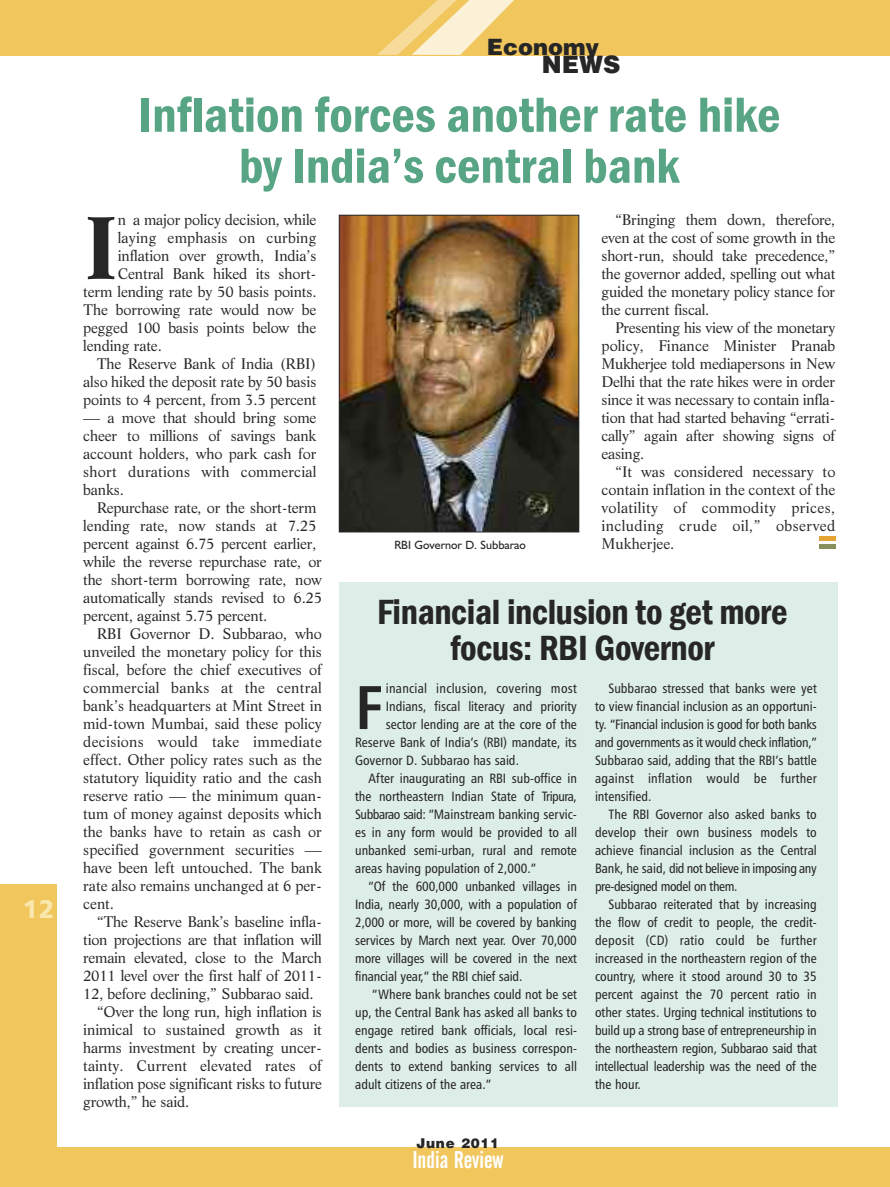
<style>
.page{position:relative;width:890px;height:1187px;background:#fff}
.page>*{position:absolute;margin:0;border:0;box-sizing:border-box;transform-origin:0 0}
.t1{font:700 86.55px "Life BT";color:#272627}
.t2{font:61.8px "Humanist 777 BT Bold Condensed B";color:#272627}
.t3{font:600 condensed 51px/51px "Franklin Gothic";color:#57a584;text-align:center}
.t4{font:600 condensed 36px/36px "Franklin Gothic";letter-spacing:-.01em;color:#272627;text-align:center}
.t5{font:25.5px "Humanist 777 BT Black B";color:#f9e7ad}
.t6{font:24px "Alternate Gothic No 2 BT";color:#fff}
.t7{font:900 24px "Helvetica";color:#272627}
.t8{font:900 22.5px "Helvetica";color:#272627}
.t9{font:15px/18px "Life BT";letter-spacing:-.015em;color:#272627;text-align:justify}
.t10{font:15px "Life BT";letter-spacing:.005em;color:#272627}
.t11{font:15px "Life BT";letter-spacing:.01em;color:#272627}
.t12{font:13.5px/18px "Humanist 777 BT Roman Condensed B";color:#272627;text-align:justify}
.t13{font:13.5px "Humanist 777 BT Roman Condensed B";letter-spacing:.02em;color:#272627}
.t14{font:900 13.5px "Helvetica";letter-spacing:.055em;color:#272627}
.t15{font:12px "Humanist 521 BT";color:#272627}
</style>
<div class="page">
<div style="left:0;top:0;width:890px;height:55px;background:#f0c65d"></div>
<div style="left:0;top:1147px;width:890px;height:40px;background:#f0c65d"></div>
<div style="left:0;top:884px;width:56px;height:303px;background:#f0c65d"></div>
<svg style="left:377px;top:0;width:137px;height:55px"></svg>
<div style="left:819px;top:536px;width:16px;height:5px;background:#e6a434"></div>
<div style="left:819px;top:544px;width:16px;height:5px;background:#86905b"></div>
<hr style="left:837px;top:583px;width:1px;height:524px;background:#ddede7">
<div style="left:339px;top:583px;width:498px;height:524px;background:#ddede7"></div>
<img style="left:341px;top:217px;width:236px;height:313px">
<div style="left:339px;top:215px;width:240px;height:317px;border:1px solid #272627"></div>
<h3 class="t5" style="left:23px;top:899px;width:33px">12</h3>
<h3 class="t8" style="left:487px;top:34px;width:114px">Economy</h3>
<h3 class="t7" style="left:542px;top:51px;width:80px">NEWS</h3>
<h3 class="t3" style="left:138px;top:88px;width:644px">inflation forces another rate hike by india’s central bank</h3>
<h1 class="t1" style="left:83px;top:214px;width:37px">I</h1>
<p class="t9" style="left:118px;top:212px;width:200px">n a major policy decision, while</p>
<p class="t11" style="left:118px;top:232px;width:200px">laying emphasis on curbing</p>
<p class="t9" style="left:118px;top:248px;width:200px">inflation over growth, India’s</p>
<p class="t9" style="left:118px;top:266px;width:200px">Central Bank hiked its short-</p>
<p class="t9" style="left:83px;top:284px;width:235px">term lending rate by 50 basis points.</p>
<p class="t9" style="left:83px;top:302px;width:235px">The borrowing rate would now be</p>
<p class="t9" style="left:83px;top:320px;width:235px">pegged 100 basis points below the</p>
<p class="t9" style="left:83px;top:338px;width:80px">lending rate.</p>
<p class="t9" style="left:97px;top:356px;width:221px">The Reserve Bank of India (RBI)</p>
<p class="t9" style="left:83px;top:374px;width:235px">also hiked the deposit rate by 50 basis</p>
<p class="t9" style="left:83px;top:392px;width:235px">points to 4 percent, from 3.5 percent</p>
<p class="t9" style="left:83px;top:410px;width:235px">— a move that should bring some cheer to millions of savings bank account holders, who park cash for short durations with commercial banks.</p>
<p class="t9" style="left:83px;top:500px;width:240px;text-align:left;text-indent:14px">Repurchase rate, or the short-term lending rate, now stands at 7.25 percent against 6.75 percent earlier, while the reverse repurchase rate, or the short-term borrowing rate, now automatically stands revised to 6.25 percent, against 5.75 percent.</p>
<p class="t9" style="left:83px;top:626px;width:240px;text-indent:14px">RBI Governor D. Subbarao, who unveiled the monetary policy for this fiscal, before the chief executives of commercial banks at the central bank’s headquarters at Mint Street in mid-town Mumbai, said these policy decisions would take immediate effect. Other policy rates such as the statutory liquidity ratio and the cash reserve ratio — the minimum quan&shy;tum of money against deposits which the banks have to retain as cash or specified government securities — have been left untouched. The bank rate also remains unchanged at 6 per&shy;cent.</p>
<p class="t9" style="left:97px;top:914px;width:227px">“The Reserve Bank’s baseline infla-</p>
<p class="t9" style="left:83px;top:932px;width:240px">tion projections are that inflation will</p>
<p class="t9" style="left:83px;top:950px;width:240px">remain elevated, close to the March</p>
<p class="t9" style="left:83px;top:968px;width:240px">2011 level over the first half of 2011-</p>
<p class="t9" style="left:83px;top:986px;width:232px">12, before declining,” Subbarao said.</p>
<p class="t9" style="left:97px;top:1004px;width:227px">“Over the long run, high inflation is</p>
<p class="t9" style="left:83px;top:1022px;width:240px">inimical to sustained growth as it</p>
<p class="t9" style="left:83px;top:1040px;width:240px">harms investment by creating uncer-</p>
<p class="t10" style="left:83px;top:1060px;width:240px">tainty. Current elevated rates of</p>
<p class="t9" style="left:83px;top:1076px;width:240px">inflation pose significant risks to future</p>
<p class="t9" style="left:83px;top:1094px;width:108px">growth,” he said.</p>
<p class="t15" style="left:394px;top:541px;width:133px">RBI Governor D. Subbarao</p>
<p class="t9" style="left:601px;top:212px;width:235px;text-indent:14px">“Bringing them down, therefore, even at the cost of some growth in the short-run, should take precedence,” the governor added, spelling out what guided the monetary policy stance for the current fiscal.</p>
<p class="t9" style="left:601px;top:320px;width:235px;text-indent:14px">Presenting his view of the monetary policy, Finance Minister Pranab Mukherjee told mediapersons in New Delhi that the rate hikes were in order since it was necessary to contain infla&shy;tion that had started behaving “errati&shy;cally” again after showing signs of easing.</p>
<p class="t9" style="left:601px;top:464px;width:235px;text-indent:13px">“It was considered necessary to contain inflation in the context of the volatility of commodity prices, including crude oil,” observed Mukherjee.</p>
<h3 class="t4" style="left:377px;top:594px;width:412px">financial inclusion to get more focus: rBi Governor</h3>
<h2 class="t2" style="left:355px;top:683px;width:29px">F</h2>
<p class="t13" style="left:386px;top:683px;width:193px">inancial inclusion, covering most</p>
<p class="t12" style="left:386px;top:698px;width:193px">Indians, fiscal literacy and priority</p>
<p class="t12" style="left:386px;top:716px;width:193px">sector lending are at the core of the</p>
<p class="t12" style="left:355px;top:734px;width:223px">Reserve Bank of India’s (RBI) mandate, its</p>
<p class="t12" style="left:355px;top:752px;width:165px">Governor D. Subbarao has said.</p>
<p class="t12" style="left:369px;top:770px;width:210px">After inaugurating an RBI sub-office in</p>
<p class="t12" style="left:355px;top:788px;width:223px">the northeastern Indian State of Tripura,</p>
<p class="t12" style="left:355px;top:806px;width:223px">Subbarao said: “Mainstream banking servic-</p>
<p class="t12" style="left:355px;top:824px;width:223px">es in any form would be provided to all</p>
<p class="t12" style="left:355px;top:842px;width:223px">unbanked semi-urban, rural and remote</p>
<p class="t12" style="left:355px;top:860px;width:182px">areas having population of 2,000.”</p>
<p class="t12" style="left:369px;top:878px;width:210px">“Of the 600,000 unbanked villages in</p>
<p class="t12" style="left:355px;top:896px;width:223px">India, nearly 30,000, with a population of</p>
<p class="t12" style="left:355px;top:914px;width:223px">2,000 or more, will be covered by banking</p>
<p class="t12" style="left:355px;top:932px;width:223px">services by March next year. Over 70,000</p>
<p class="t12" style="left:355px;top:950px;width:223px">more villages will be covered in the next</p>
<p class="t12" style="left:355px;top:968px;width:169px">financial year,” the RBI chief said.</p>
<p class="t12" style="left:372px;top:986px;width:206px">“Where bank branches could not be set</p>
<p class="t12" style="left:355px;top:1004px;width:223px">up, the Central Bank has asked all banks to</p>
<p class="t12" style="left:355px;top:1022px;width:223px">engage retired bank officials, local resi-</p>
<p class="t12" style="left:355px;top:1040px;width:223px">dents and bodies as business correspon-</p>
<p class="t12" style="left:355px;top:1058px;width:223px">dents to extend banking services to all</p>
<p class="t12" style="left:355px;top:1076px;width:137px">adult citizens of the area.”</p>
<p class="t12" style="left:595px;top:680px;width:223px;text-indent:14px">Subbarao stressed that banks were yet to view financial inclusion as an opportuni&shy;ty. “Financial inclusion is good for both banks and governments as it would check inflation,” Subbarao said, adding that the RBI’s battle against inflation would be further intensified.</p>
<p class="t12" style="left:595px;top:806px;width:223px;text-indent:14px">The RBI Governor also asked banks to develop their own business models to achieve financial inclusion as the Central Bank, he said, did not believe in imposing any pre-designed model on them.</p>
<p class="t12" style="left:595px;top:896px;width:223px;text-indent:14px">Subbarao reiterated that by increasing the flow of credit to people, the credit&shy;deposit (CD) ratio could be further increased in the northeastern region of the country, where it stood around 30 to 35 percent against the 70 percent ratio in other states. Urging technical institutions to build up a strong base of entrepreneurship in the northeastern region, Subbarao said that intellectual leadership was the need of the the hour.</p>
<p class="t14" style="left:416px;top:1135px;width:84px">June 2011</p>
<h3 class="t6" style="left:412px;top:1151px;width:93px">India Review</h3>
</div>
